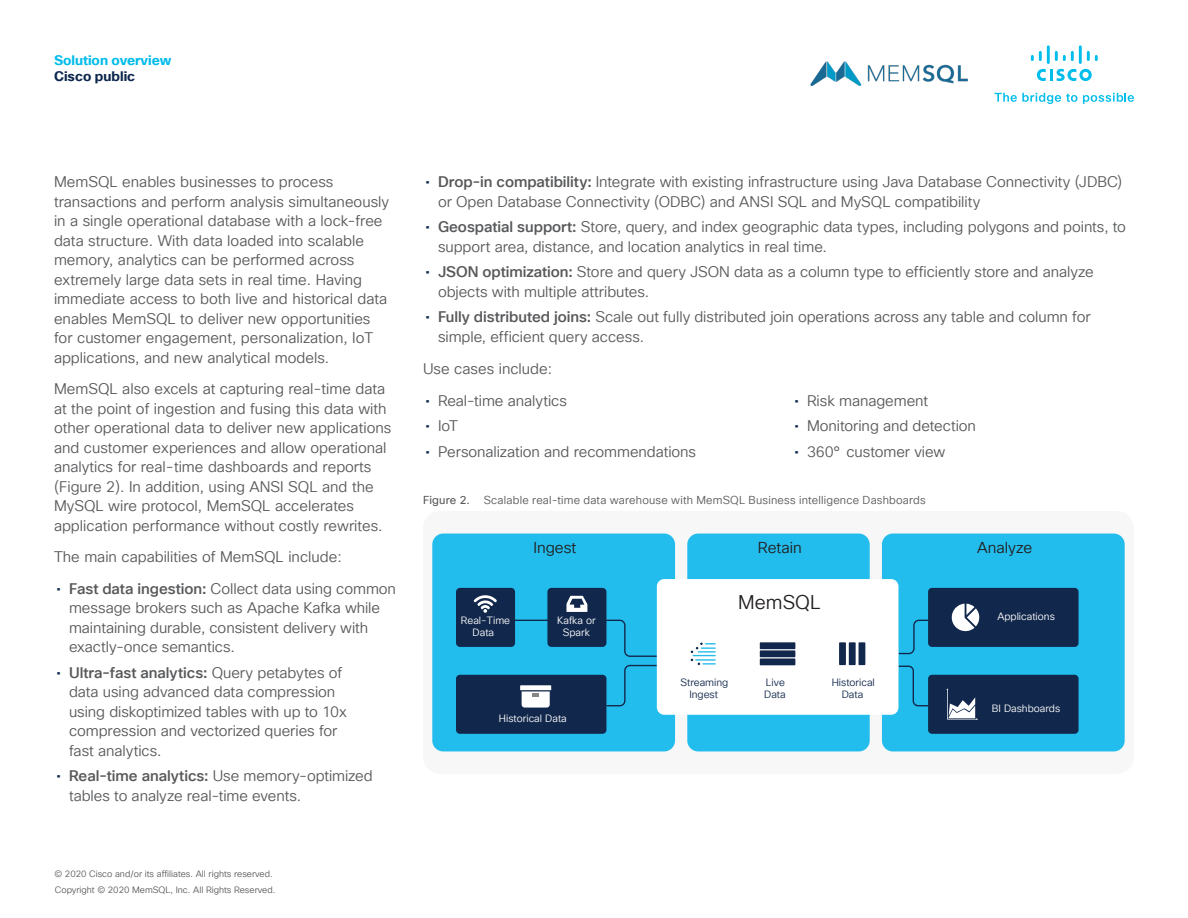
<style>
.page{position:relative;width:1188px;height:918px;background:#fff}
.page>*{position:absolute;margin:0;border:0;box-sizing:border-box;transform-origin:0 0}
.t1{font:19.35px "Cisco Sans TT Light";color:#231f20}
.t2{font:15.45px "Cisco Sans TT Light";color:#231f20}
.Body{font:15px/19.5px "Cisco Sans TT Light";color:#57585a}
.t3{font:700 13.5px "Cisco Sans TT";color:#00bceb}
.t4{font:700 13.5px "Cisco Sans TT";color:#0d274d}
.FigureCaption{font:11.25px "Cisco Sans TT Light";letter-spacing:.015em;color:#57585a}
.t5{font:10.35px/11.9px "Cisco Sans TT Light";color:#fff;text-align:center}
.t6{font:10.35px/11.9px "Cisco Sans TT Light";color:#11274b;text-align:center}
.Footer_white{font:9px "Cisco Sans TT Light";color:#57585a}
.s1{font-family:"Cisco Sans TT";color:#0d274d}
.s2{font-family:"Cisco Sans TT";font-weight:500}
.s3{font-family:"Cisco Sans TT"}
</style>
<div class="page">
<svg style="left:995px;top:93px;width:82px;height:11px"></svg>
<svg style="left:1083px;top:93px;width:51px;height:11px"></svg>
<svg style="left:1037px;top:69px;width:55px;height:12px"></svg>
<svg style="left:1031px;top:51px;width:11px;height:10px"></svg>
<hr style="left:1047px;top:45px;width:3px;height:19px;background:#00bdeb">
<svg style="left:1055px;top:51px;width:19px;height:10px"></svg>
<hr style="left:1079px;top:45px;width:3px;height:19px;background:#00bdeb">
<svg style="left:1087px;top:51px;width:11px;height:10px"></svg>
<img style="left:810px;top:61px;width:158px;height:25px">
<div style="left:423px;top:511px;width:711px;height:263px;background:#f7f7f8;border-radius:18px"></div>
<div style="left:432px;top:534px;width:243px;height:217px;background:#22bded;border-radius:11px"></div>
<div style="left:882px;top:534px;width:243px;height:217px;background:#22bded;border-radius:11px"></div>
<div style="left:687px;top:534px;width:183px;height:217px;background:#22bded;border-radius:11px"></div>
<div style="left:456px;top:675px;width:150px;height:59px;background:#11274b;border-radius:4px"></div>
<svg style="left:514px;top:619px;width:143px;height:39px"></svg>
<svg style="left:605px;top:664px;width:52px;height:43px"></svg>
<svg style="left:898px;top:619px;width:31px;height:36px"></svg>
<svg style="left:898px;top:665px;width:31px;height:42px"></svg>
<div style="left:547px;top:588px;width:59px;height:59px;background:#11274b;border-radius:4px"></div>
<svg style="left:520px;top:685px;width:31px;height:23px"></svg>
<svg style="left:566px;top:596px;width:21px;height:16px"></svg>
<div style="left:657px;top:579px;width:241px;height:136px;background:#fff;border-radius:7px"></div>
<svg style="left:691px;top:643px;width:24px;height:22px"></svg>
<div style="left:760px;top:642px;width:35px;height:7px;background:#11274b"></div>
<div style="left:760px;top:650px;width:35px;height:7px;background:#11274b"></div>
<div style="left:760px;top:658px;width:35px;height:7px;background:#11274b"></div>
<div style="left:859px;top:642px;width:6px;height:23px;background:#11274b"></div>
<div style="left:849px;top:642px;width:7px;height:23px;background:#11274b"></div>
<div style="left:839px;top:642px;width:7px;height:23px;background:#11274b"></div>
<div style="left:928px;top:588px;width:151px;height:59px;background:#11274b;border-radius:4px"></div>
<svg style="left:951px;top:604px;width:29px;height:28px"></svg>
<div style="left:928px;top:675px;width:151px;height:59px;background:#11274b;border-radius:4px"></div>
<svg style="left:946px;top:688px;width:32px;height:32px"></svg>
<div style="left:456px;top:588px;width:59px;height:59px;background:#11274b;border-radius:4px"></div>
<svg style="left:474px;top:595px;width:23px;height:18px"></svg>
<p class="t3" style="left:54px;top:51px;width:119px">Solution overview</p>
<p class="t4" style="left:54px;top:67px;width:83px">Cisco public</p>
<p class="Body" style="left:54px;top:173px;width:337px">MemSQL enables businesses to process transactions and perform analysis simultaneously in a single operational database with a lock-free data structure. With data loaded into scalable memory, analytics can be performed across extremely large data sets in real time. Having immediate access to both live and historical data enables MemSQL to deliver new opportunities for customer engagement, personalization, IoT applications, and new analytical models.</p>
<p class="Body" style="left:54px;top:380px;width:339px">MemSQL also excels at capturing real-time data at the point of ingestion and fusing this data with other operational data to deliver new applications and customer experiences and allow operational analytics for real-time dashboards and reports (Figure 2). In addition, using ANSI SQL and the MySQL wire protocol, MemSQL accelerates application performance without costly rewrites.</p>
<p class="Body" style="left:54px;top:548px;width:289px">The main capabilities of MemSQL include:</p>
<p class="Body" style="left:69px;top:579px;width:329px;text-indent:-13px"><span class="s1">•</span> <span class="s2">Fast data ingestion:</span> Collect data using common message brokers such as Apache Kafka while maintaining durable, consistent delivery with exactly-once semantics.</p>
<p class="Body" style="left:69px;top:663px;width:279px;text-indent:-13px"><span class="s1">•</span> <span class="s2">Ultra-fast analytics:</span> Query petabytes of data using advanced data compression using diskoptimized tables with up to 10x compression and vectorized queries for fast analytics.</p>
<p class="Body" style="left:69px;top:767px;width:305px;text-indent:-13px"><span class="s1">•</span> <span class="s2">Real-time analytics:</span> Use memory-optimized tables to analyze real-time events.</p>
<p class="Footer_white" style="left:54px;top:868px;width:220px">© 2020 Cisco and/or its affiliates. All rights reserved.</p>
<p class="Footer_white" style="left:55px;top:884px;width:222px">Copyright © 2020 MemSQL, Inc. All Rights Reserved.</p>
<p class="Body" style="left:438px;top:173px;width:686px;text-indent:-13px"><span class="s1">•</span> <span class="s2">Drop-in compatibility:</span> Integrate with existing infrastructure using Java Database Connectivity (JDBC) or Open Database Connectivity (ODBC) and ANSI SQL and MySQL compatibility</p>
<p class="Body" style="left:438px;top:218px;width:690px;text-indent:-13px"><span class="s1">•</span> <span class="s2">Geospatial support:</span> Store, query, and index geographic data types, including polygons and points, to support area, distance, and location analytics in real time.</p>
<p class="Body" style="left:438px;top:263px;width:657px;text-indent:-13px"><span class="s1">•</span> <span class="s2">JSON optimization:</span> Store and query JSON data as a column type to efficiently store and analyze objects with multiple attributes.</p>
<p class="Body" style="left:438px;top:308px;width:654px;text-indent:-13px"><span class="s1">•</span> <span class="s2">Fully distributed joins:</span> Scale out fully distributed join operations across any table and column for simple, efficient query access.</p>
<p class="Body" style="left:423px;top:360px;width:131px">Use cases include:</p>
<p class="Body" style="left:425px;top:391px;width:143px"><span class="s1">•</span> Real-time analytics</p>
<p class="Body" style="left:425px;top:417px;width:34px"><span class="s1">•</span> IoT</p>
<p class="Body" style="left:425px;top:442px;width:272px"><span class="s1">•</span> Personalization and recommendations</p>
<p class="Body" style="left:794px;top:391px;width:135px"><span class="s1">•</span> Risk management</p>
<p class="Body" style="left:794px;top:417px;width:183px"><span class="s1">•</span> Monitoring and detection</p>
<p class="Body" style="left:794px;top:442px;width:152px"><span class="s1">•</span> 360° customer view</p>
<p class="FigureCaption" style="left:423px;top:492px;width:504px"><span class="s3">Figure 2.</span> Scalable real-time data warehouse with MemSQL Business intelligence Dashboards</p>
<p class="t2" style="left:533px;top:537px;width:45px">Ingest</p>
<p class="t2" style="left:758px;top:537px;width:46px">Retain</p>
<p class="t2" style="left:977px;top:537px;width:57px">Analyze</p>
<p class="t5" style="left:461px;top:615px;width:51px">Real-Time<br>Data</p>
<p class="t5" style="left:557px;top:615px;width:40px">Kafka or<br>Spark</p>
<p class="t5" style="left:499px;top:713px;width:69px">Historical Data</p>
<p class="t1" style="left:738px;top:590px;width:84px">MemSQL</p>
<p class="t6" style="left:680px;top:677px;width:49px">Streaming<br>Ingest</p>
<p class="t6" style="left:764px;top:677px;width:23px;text-align:left">Live<br>Data</p>
<p class="t6" style="left:832px;top:677px;width:45px">Historical<br>Data</p>
<p class="t5" style="left:997px;top:611px;width:59px">Applications</p>
<p class="t5" style="left:992px;top:703px;width:70px">BI Dashboards</p>
</div>
